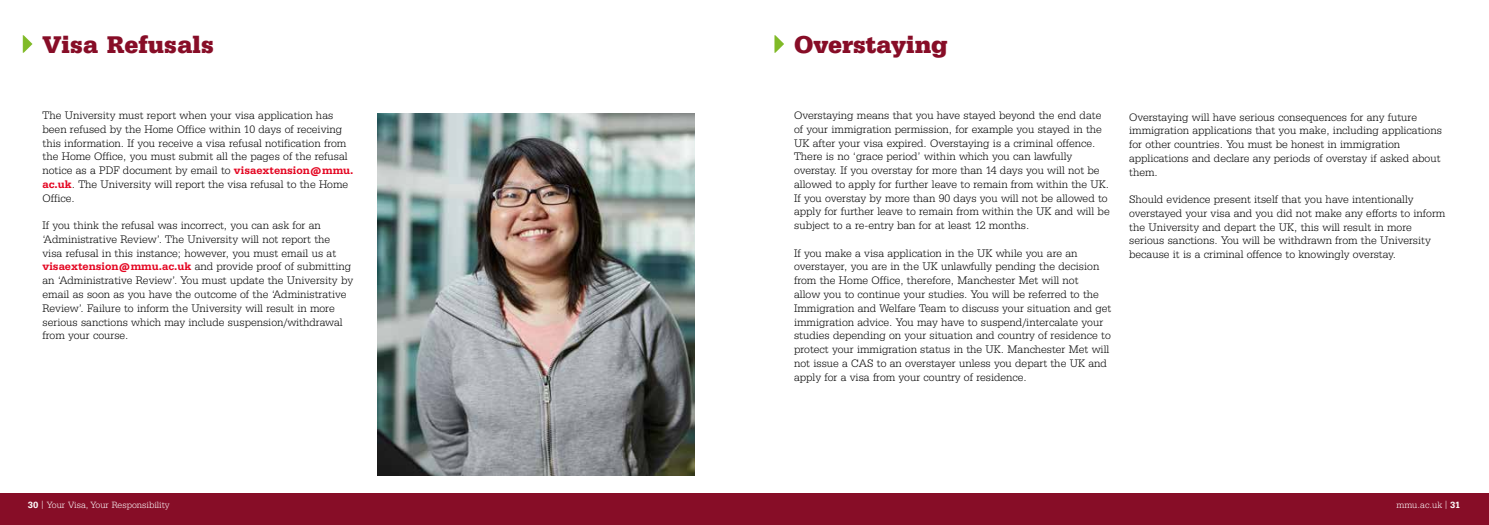
<style>
.page{position:relative;width:1489px;height:525px;background:#fff}
.page>*{position:absolute;margin:0;border:0;box-sizing:border-box;transform-origin:0 0}
.t1{font:700 25px "Serifa BEFOP";color:#870d27}
.t2{font:300 11.25px/13.8px "Serifa BEFOP";color:#000}
.t3{font:300 9.38px "Serifa BEFOP";color:#fff}
.s1{font-weight:500;color:#e40521}
.s2{font-weight:500}
</style>
<div class="page">
<img style="left:377px;top:113px;width:317px;height:362px">
<div style="left:0;top:493px;width:744px;height:31px;background:#870d27"></div>
<div style="left:744px;top:493px;width:744px;height:31px;background:#870d27"></div>
<h1 class="t1" style="left:43px;top:29px;width:173px">Visa Refusals</h1>
<p class="t2" style="left:43px;top:108px;width:312px">The University must report when your visa application has been refused by the Home Office within 10 days of receiving this information. If you receive a visa refusal notification from the Home Office, you must submit all the pages of the refusal notice as a PDF document by email to <span class="s1">visaextension@mmu. ac.uk</span>. The University will report the visa refusal to the Home Office.</p>
<p class="t2" style="left:43px;top:218px;width:312px">If you think the refusal was incorrect, you can ask for an ‘Administrative Review’. The University will not report the<br>visa refusal in this instance; however, you must email us at <span class="s1">visaextension@mmu.ac.uk</span> and provide proof of submitting an ‘Administrative Review’. You must update the University by email as soon as you have the outcome of the ‘Administrative Review’. Failure to inform the University will result in more serious sanctions which may include suspension/withdrawal from your course.</p>
<h1 class="t1" style="left:794px;top:29px;width:155px">Overstaying</h1>
<p class="t2" style="left:794px;top:108px;width:317px">Overstaying means that you have stayed beyond the end date of your immigration permission, for example you stayed in the UK after your visa expired. Overstaying is a criminal offence.<br>There is no ‘grace period’ within which you can lawfully overstay. If you overstay for more than 14 days you will not be allowed to apply for further leave to remain from within the UK.<br>If you overstay by more than 90 days you will not be allowed to apply for further leave to remain from within the UK and will be subject to a re-entry ban for at least 12 months.</p>
<p class="t2" style="left:794px;top:246px;width:319px">If you make a visa application in the UK while you are an overstayer, you are in the UK unlawfully pending the decision from the Home Office, therefore, Manchester Met will not<br>allow you to continue your studies. You will be referred to the Immigration and Welfare Team to discuss your situation and get immigration advice. You may have to suspend/intercalate your studies depending on your situation and country of residence to protect your immigration status in the UK. Manchester Met will not issue a CAS to an overstayer unless you depart the UK and apply for a visa from your country of residence.</p>
<p class="t2" style="left:1129px;top:110px;width:314px">Overstaying will have serious consequences for any future immigration applications that you make, including applications for other countries. You must be honest in immigration applications and declare any periods of overstay if asked about them.</p>
<p class="t2" style="left:1129px;top:192px;width:318px">Should evidence present itself that you have intentionally overstayed your visa and you did not make any efforts to inform the University and depart the UK, this will result in more serious sanctions. You will be withdrawn from the University because it is a criminal offence to knowingly overstay.</p>
<p class="t3" style="left:28px;top:499px;width:143px"><span class="s2">30</span> | Your Visa, Your Responsibility</p>
<p class="t3" style="left:1396px;top:499px;width:65px">mmu.ac.uk | <span class="s2">31</span></p>
</div>
